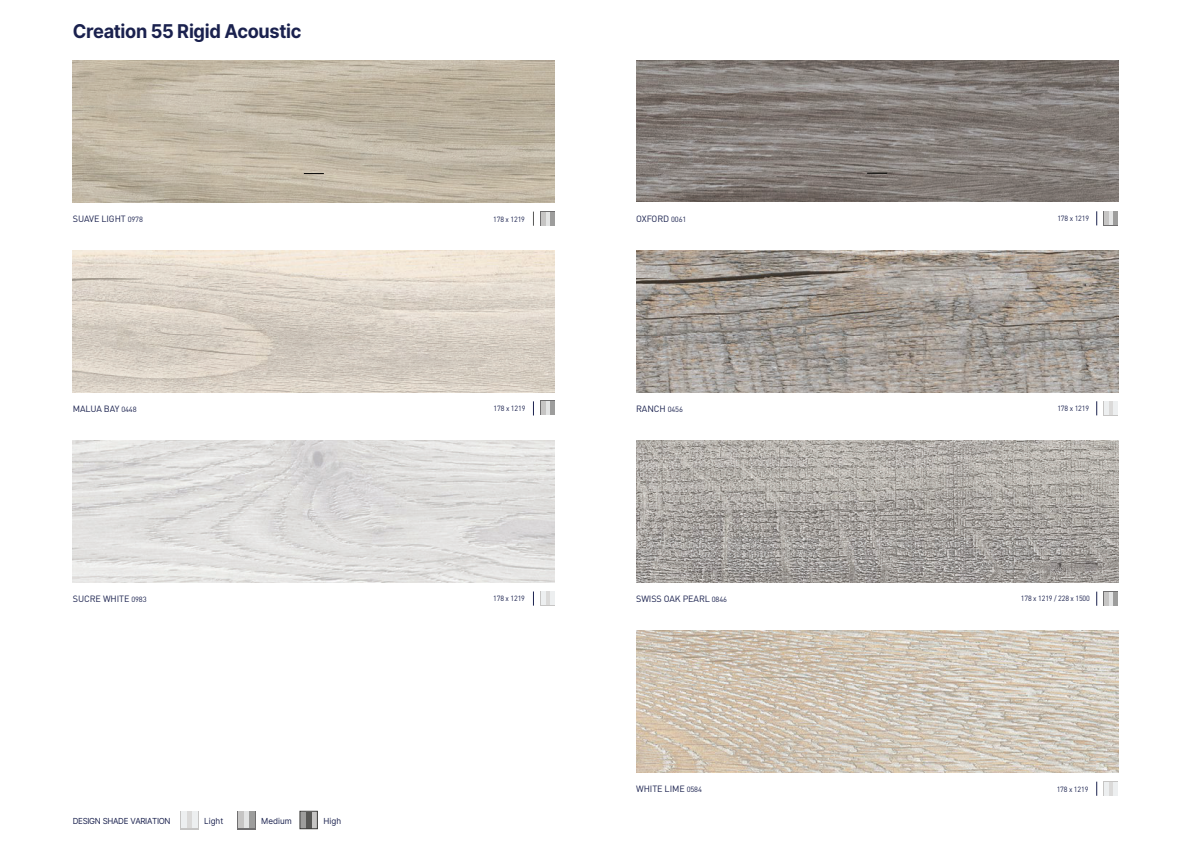
<style>
.page{position:relative;width:1191px;height:851px;background:#fff}
.page>*{position:absolute;margin:0;border:0;box-sizing:border-box;transform-origin:0 0}
.t1{font:700 19px "Inter";letter-spacing:-.02em;color:#1a214e;scale:.96 1}
.t2{font:9px "DIN Pro";letter-spacing:-.01em;color:#1a214e}
.t3{font:8.3px "Inter";color:#1a214e;scale:.96 1}
.t4{font:8.3px "Inter";color:#1a214e}
.t5{font:7.5px "DIN Pro";letter-spacing:-.02em;color:#1a214e;scale:.95 1}
.s1{font-size:7.5px}
</style>
<div class="page">
<svg style="left:533px;top:211px;width:1px;height:15px"></svg>
<svg style="left:533px;top:591px;width:1px;height:14px"></svg>
<svg style="left:540px;top:591px;width:15px;height:14px"></svg>
<div style="left:545px;top:591px;width:5px;height:14px;background:#dbdad9"></div>
<hr style="left:541px;top:591px;width:4px;height:14px;background:#edeff0">
<hr style="left:550px;top:591px;width:4px;height:14px;background:#edeff0">
<svg style="left:1103px;top:781px;width:15px;height:14px"></svg>
<div style="left:1108px;top:781px;width:5px;height:14px;background:#dbdad9"></div>
<hr style="left:1104px;top:782px;width:4px;height:13px;background:#edeff0">
<hr style="left:1113px;top:781px;width:4px;height:14px;background:#edeff0">
<svg style="left:1096px;top:781px;width:1px;height:14px"></svg>
<svg style="left:1096px;top:211px;width:1px;height:14px"></svg>
<svg style="left:1103px;top:401px;width:15px;height:14px"></svg>
<div style="left:1108px;top:401px;width:5px;height:13px;background:#dbdad9"></div>
<hr style="left:1104px;top:401px;width:4px;height:13px;background:#edeff0">
<hr style="left:1113px;top:401px;width:4px;height:13px;background:#edeff0">
<svg style="left:1096px;top:401px;width:1px;height:14px"></svg>
<svg style="left:1103px;top:211px;width:15px;height:14px"></svg>
<div style="left:1108px;top:211px;width:5px;height:14px;background:#e3e4e4"></div>
<hr style="left:1104px;top:211px;width:4px;height:14px;background:#c6c5c4">
<hr style="left:1113px;top:211px;width:4px;height:14px;background:#9d9d9c">
<svg style="left:1096px;top:591px;width:1px;height:14px"></svg>
<svg style="left:1103px;top:591px;width:15px;height:15px"></svg>
<div style="left:1108px;top:592px;width:5px;height:13px;background:#e3e4e4"></div>
<hr style="left:1104px;top:592px;width:4px;height:13px;background:#c6c5c4">
<hr style="left:1113px;top:592px;width:4px;height:13px;background:#9d9d9c">
<svg style="left:533px;top:401px;width:1px;height:14px"></svg>
<svg style="left:540px;top:400px;width:15px;height:15px"></svg>
<div style="left:545px;top:401px;width:5px;height:13px;background:#e3e4e4"></div>
<hr style="left:541px;top:401px;width:4px;height:13px;background:#c6c5c4">
<hr style="left:550px;top:401px;width:4px;height:13px;background:#9d9d9c">
<svg style="left:540px;top:211px;width:15px;height:15px"></svg>
<div style="left:545px;top:212px;width:5px;height:13px;background:#e3e4e4"></div>
<hr style="left:541px;top:212px;width:4px;height:13px;background:#c6c5c4">
<hr style="left:550px;top:212px;width:4px;height:13px;background:#9d9d9c">
<img style="left:73px;top:60px;width:482px;height:142px">
<img style="left:73px;top:440px;width:482px;height:142px">
<img style="left:636px;top:630px;width:482px;height:142px">
<img style="left:636px;top:60px;width:482px;height:142px">
<img style="left:636px;top:250px;width:482px;height:142px">
<img style="left:636px;top:440px;width:482px;height:142px">
<img style="left:73px;top:250px;width:482px;height:142px">
<div style="left:180px;top:810px;width:19px;height:19px;background:#edeff0"></div>
<div style="left:187px;top:811px;width:5px;height:17px;background:#dbdad9"></div>
<svg style="left:237px;top:811px;width:18px;height:18px"></svg>
<div style="left:244px;top:811px;width:5px;height:17px;background:#e3e4e4"></div>
<div style="left:238px;top:811px;width:5px;height:17px;background:#c6c5c4"></div>
<div style="left:250px;top:811px;width:5px;height:17px;background:#9d9d9c"></div>
<svg style="left:305px;top:812px;width:7px;height:15px"></svg>
<div style="left:306px;top:811px;width:5px;height:17px;background:#575755"></div>
<div style="left:300px;top:811px;width:5px;height:17px;background:#9d9d9c"></div>
<div style="left:312px;top:811px;width:5px;height:17px;background:#c6c5c4"></div>
<div style="left:299px;top:810px;width:19px;height:19px;border:1px solid #3c3c3b"></div>
<svg style="left:304px;top:173px;width:116px;height:1px"></svg>
<svg style="left:867px;top:173px;width:116px;height:1px"></svg>
<h1 class="t1" style="left:73px;top:17px;width:239px">Creation 55 Rigid Acoustic</h1>
<p class="t2" style="left:73px;top:213px;width:72px">SUAVE LIGHT <span class="s1">0978</span></p>
<p class="t5" style="left:493px;top:214px;width:35px">178 x 1219</p>
<p class="t2" style="left:636px;top:212px;width:52px">OXFORD <span class="s1">0061</span></p>
<p class="t5" style="left:1057px;top:213px;width:35px">178 x 1219</p>
<p class="t2" style="left:73px;top:402px;width:65px">MALUA BAY <span class="s1">0448</span></p>
<p class="t5" style="left:493px;top:403px;width:35px">178 x 1219</p>
<p class="t2" style="left:636px;top:402px;width:48px">RANCH <span class="s1">0456</span></p>
<p class="t5" style="left:1057px;top:403px;width:35px">178 x 1219</p>
<p class="t2" style="left:73px;top:592px;width:75px">SUCRE WHITE <span class="s1">0983</span></p>
<p class="t5" style="left:1020px;top:593px;width:74px">178 x 1219 / 228 x 1500</p>
<p class="t2" style="left:636px;top:593px;width:92px">SWISS OAK PEARL <span class="s1">0846</span></p>
<p class="t5" style="left:493px;top:593px;width:35px">178 x 1219</p>
<p class="t3" style="left:73px;top:814px;width:103px">DESIGN SHADE VARIATION</p>
<p class="t4" style="left:204px;top:814px;width:21px">Light</p>
<p class="t4" style="left:261px;top:814px;width:32px">Medium</p>
<p class="t4" style="left:323px;top:814px;width:19px">High</p>
<p class="t2" style="left:636px;top:782px;width:67px">WHITE LIME <span class="s1">0584</span></p>
<p class="t5" style="left:1056px;top:783px;width:35px">178 x 1219</p>
</div>
